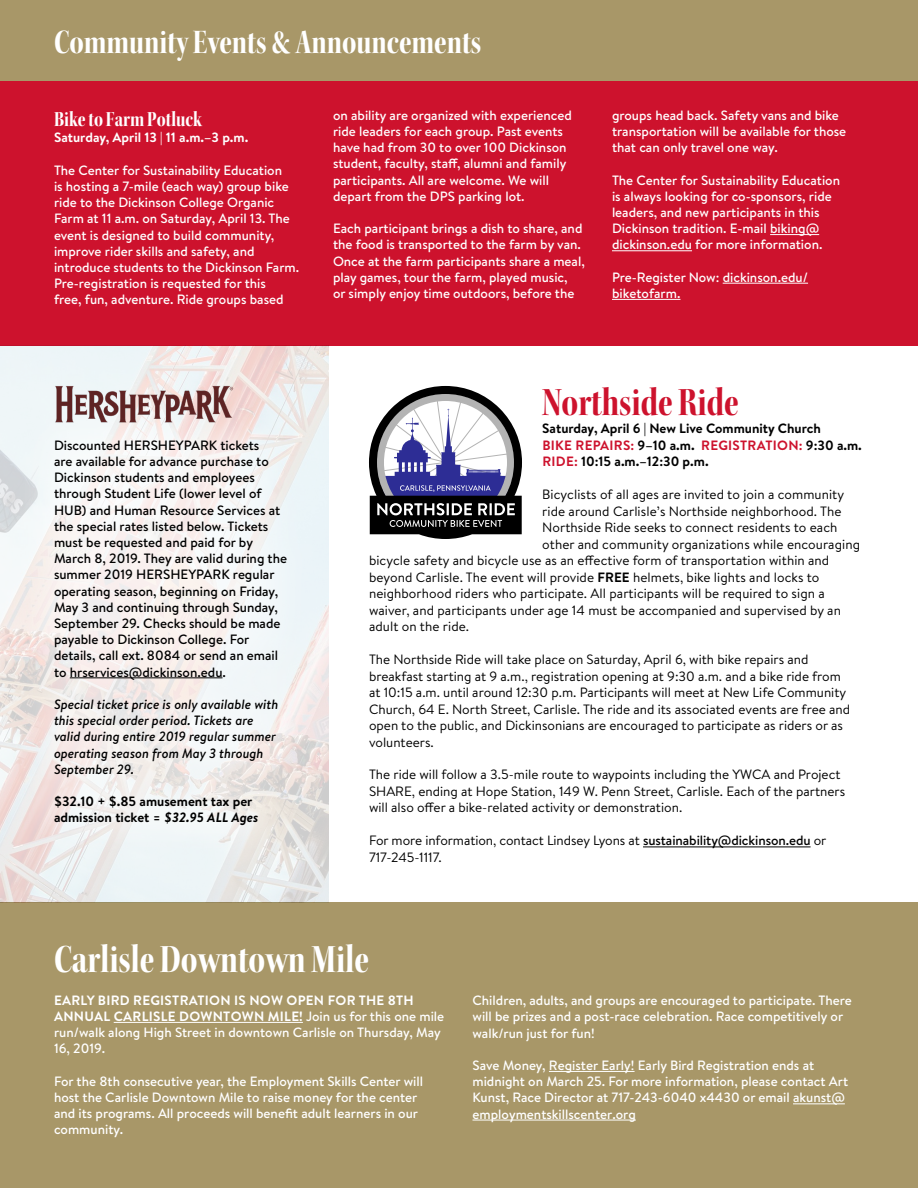
<style>
.page{position:relative;width:918px;height:1188px;background:#fff}
.page>*{position:absolute;margin:0;border:0;box-sizing:border-box;transform-origin:0 0}
.t1{font:42px "Kepler Std Bold Cn Disp";color:#fff}
.t2{font:42px "Kepler Std Bold Cn Disp";color:#cd122d}
.t3{font:36px "Kepler Std Bold Cn Disp";color:#fff}
.t4{font:22.5px "Kepler Std Bold Cn Disp";color:#fff}
.t5{font:500 13.5px/16.2px "Brandon Text";color:#fff}
.t6{font:13.5px/16.5px "Brandon Text";color:#000}
.t7{font:500 13.5px/16.2px "Brandon Text";color:#000}
.t8{font:700 13.5px/16.5px "Brandon Text";color:#000}
.t9{font:italic 500 13.5px/16.2px "Brandon Text";color:#000}
.t10{font:700 13.5px "Brandon Text";color:#fff}
.s1{font-style:italic}
.s2{color:#cd122d}
.s3{font-weight:700}
.s4{font-weight:500}
</style>
<div class="page">
<div style="left:0;top:903px;width:918px;height:285px;background:#a89768"></div>
<div style="left:0;top:81px;width:918px;height:264px;background:#cd122d"></div>
<hr style="left:114px;top:1022px;width:189px;height:1px;background:#fff">
<hr style="left:549px;top:1071px;width:86px;height:1px;background:#fff">
<hr style="left:793px;top:1104px;width:52px;height:1px;background:#fff">
<hr style="left:472px;top:1120px;width:164px;height:1px;background:#fff">
<div style="left:0;top:0;width:918px;height:81px;background:#a89768"></div>
<img style="left:0;top:345px;width:328px;height:558px">
<div style="left:17px;top:402px;width:305px;height:459px;background:#fff;opacity:.75"></div>
<hr style="left:70px;top:678px;width:153px;height:1px;background:#000">
<img style="left:54px;top:386px;width:180px;height:36px">
<hr style="left:770px;top:234px;width:49px;height:1px;background:#fff">
<hr style="left:612px;top:250px;width:80px;height:1px;background:#fff">
<hr style="left:723px;top:283px;width:85px;height:1px;background:#fff">
<hr style="left:612px;top:299px;width:68px;height:1px;background:#fff">
<svg style="left:369px;top:386px;width:153px;height:153px"></svg>
<hr style="left:643px;top:847px;width:168px;height:1px;background:#000">
<h2 class="t3" style="left:54px;top:22px;width:429px">Community Events &amp; Announcements</h2>
<h3 class="t4" style="left:54px;top:107px;width:149px">Bike to Farm Potluck</h3>
<p class="t10" style="left:54px;top:128px;width:196px">Saturday, April 13 | 11 a.m.–3 p.m.</p>
<p class="t5" style="left:54px;top:162px;width:247px">The Center for Sustainability Education<br>is hosting a 7-mile (each way) group bike ride to the Dickinson College Organic Farm at 11 a.m. on Saturday, April 13. The event is designed to build community, improve rider skills and safety, and introduce students to the Dickinson Farm.<br>Pre-registration is requested for this<br>free, fun, adventure. Ride groups based</p>
<p class="t5" style="left:333px;top:107px;width:240px">on ability are organized with experienced ride leaders for each group. Past events have had from 30 to over 100 Dickinson student, faculty, staff, alumni and family participants. All are welcome. We will depart from the DPS parking lot.</p>
<p class="t5" style="left:333px;top:220px;width:253px">Each participant brings a dish to share, and the food is transported to the farm by van.<br>Once at the farm participants share a meal, play games, tour the farm, played music,<br>or simply enjoy time outdoors, before the</p>
<p class="t5" style="left:612px;top:107px;width:236px">groups head back. Safety vans and bike transportation will be available for those that can only travel one way.</p>
<p class="t5" style="left:612px;top:172px;width:230px">The Center for Sustainability Education is always looking for co-sponsors, ride leaders, and new participants in this Dickinson tradition. E-mail biking@ dickinson.edu for more information.</p>
<p class="t5" style="left:612px;top:269px;width:198px">Pre-Register Now: dickinson.edu/ biketofarm.</p>
<p class="t7" style="left:54px;top:437px;width:235px">Discounted HERSHEYPARK tickets<br>are available for advance purchase to Dickinson students and employees through Student Life (lower level of HUB) and Human Resource Services at the special rates listed below. Tickets must be requested and paid for by March 8, 2019. They are valid during the summer 2019 HERSHEYPARK regular operating season, beginning on Friday, May 3 and continuing through Sunday, September 29. Checks should be made payable to Dickinson College. For details, call ext. 8084 or send an email to hrservices@dickinson.edu.</p>
<p class="t9" style="left:54px;top:696px;width:226px">Special ticket price is only available with this special order period. Tickets are valid during entire 2019 regular summer operating season from May 3 through September 29.</p>
<p class="t8" style="left:54px;top:793px;width:206px">$32.10 + $.85 amusement tax per admission ticket = <span class="s1">$32.95 ALL Ages</span></p>
<h1 class="t2" style="left:542px;top:379px;width:198px">Northside Ride</h1>
<p class="t8" style="left:542px;top:420px;width:321px">Saturday, April 6 | New Live Community Church<br><span class="s2">BIKE REPAIRS:</span> 9–10 a.m. <span class="s2">REGISTRATION:</span> 9:30 a.m.<br><span class="s2">RIDE:</span> 10:15 a.m.–12:30 p.m.</p>
<p class="t6" style="left:542px;top:486px;width:303px">Bicyclists of all ages are invited to join a community</p>
<p class="t6" style="left:542px;top:502px;width:301px">ride around Carlisle’s Northside neighborhood. The</p>
<p class="t6" style="left:542px;top:519px;width:297px">Northside Ride seeks to connect residents to each</p>
<p class="t6" style="left:542px;top:535px;width:319px">other and community organizations while encouraging</p>
<p class="t6" style="left:369px;top:552px;width:462px">bicycle safety and bicycle use as an effective form of transportation within and</p>
<p class="t6" style="left:369px;top:568px;width:452px">beyond Carlisle. The event will provide <span class="s3">FREE</span> helmets, bike lights and locks to</p>
<p class="t6" style="left:369px;top:585px;width:457px">neighborhood riders who participate. All participants will be required to sign a</p>
<p class="t6" style="left:369px;top:601px;width:473px">waiver, and participants under age 14 must be accompanied and supervised by an</p>
<p class="t6" style="left:369px;top:618px;width:102px">adult on the ride.</p>
<p class="t6" style="left:369px;top:651px;width:483px">The Northside Ride will take place on Saturday, April 6, with bike repairs and breakfast starting at 9 a.m., registration opening at 9:30 a.m. and a bike ride from at 10:15 a.m. until around 12:30 p.m. Participants will meet at New Life Community Church, 64 E. North Street, Carlisle. The ride and its associated events are free and open to the public, and Dickinsonians are encouraged to participate as riders or as volunteers.</p>
<p class="t6" style="left:369px;top:766px;width:478px">The ride will follow a 3.5-mile route to waypoints including the YWCA and Project<br>SHARE, ending at Hope Station, 149 W. Penn Street, Carlisle. Each of the partners will also offer a bike-related activity or demonstration.</p>
<p class="t6" style="left:369px;top:832px;width:459px">For more information, contact Lindsey Lyons at <span class="s4">sustainability@dickinson.edu</span> or<br>717-245-1117.</p>
<h1 class="t1" style="left:54px;top:936px;width:316px">Carlisle Downtown Mile</h1>
<p class="t5" style="left:54px;top:992px;width:392px"><span class="s3">EARLY BIRD REGISTRATION IS NOW OPEN FOR THE 8TH ANNUAL CARLISLE DOWNTOWN MILE!</span> Join us for this one mile run/walk along High Street in downtown Carlisle on Thursday, May 16, 2019.</p>
<p class="t5" style="left:54px;top:1073px;width:371px">For the 8th consecutive year, the Employment Skills Center will host the Carlisle Downtown Mile to raise money for the center and its programs. All proceeds will benefit adult learners in our community.</p>
<p class="t5" style="left:472px;top:992px;width:381px">Children, adults, and groups are encouraged to participate. There will be prizes and a post-race celebration. Race competitively or walk/run just for fun!</p>
<p class="t5" style="left:472px;top:1057px;width:377px">Save Money, Register Early! Early Bird Registration ends at midnight on March 25. For more information, please contact Art Kunst, Race Director at 717-243-6040 x4430 or email akunst@ employmentskillscenter.org</p>
</div>
